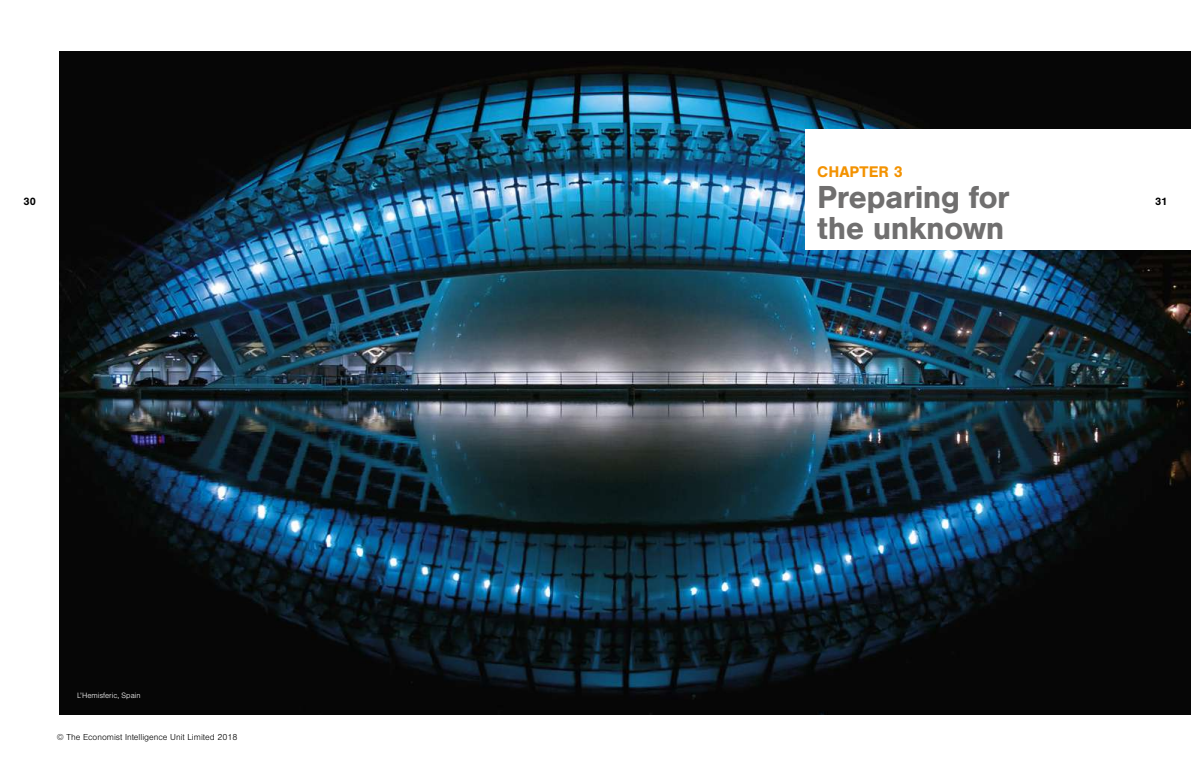
<style>
.page{position:relative;width:1191px;height:766px;background:#fff}
.page>*{position:absolute;margin:0;border:0;box-sizing:border-box;transform-origin:0 0}
.t1{font:700 33px/31px "Nimbus San";letter-spacing:-.02em;color:#706f6f}
.t2{font:700 16px "Nimbus San";letter-spacing:.005em;color:#f39200}
.t3{font:700 11px "Nimbus San";color:#000}
.t4{font:300 9px "Nimbus San";color:#000}
.t5{font:300 8px "Nimbus San";color:#fff}
</style>
<div class="page">
<img style="left:60px;top:51px;width:1131px;height:663px">
<div style="left:806px;top:130px;width:385px;height:120px;background:#fff"></div>
<p class="t3" style="left:24px;top:195px;width:14px">30</p>
<p class="t5" style="left:77px;top:690px;width:65px">L’Hemisferic, Spain</p>
<p class="t4" style="left:57px;top:732px;width:182px">© The Economist Intelligence Unit Limited 2018</p>
<h2 class="t2" style="left:817px;top:162px;width:87px">CHAPTER 3</h2>
<h1 class="t1" style="left:817px;top:181px;width:194px">Preparing for the unknown</h1>
<p class="t3" style="left:1155px;top:195px;width:14px">31</p>
</div>
